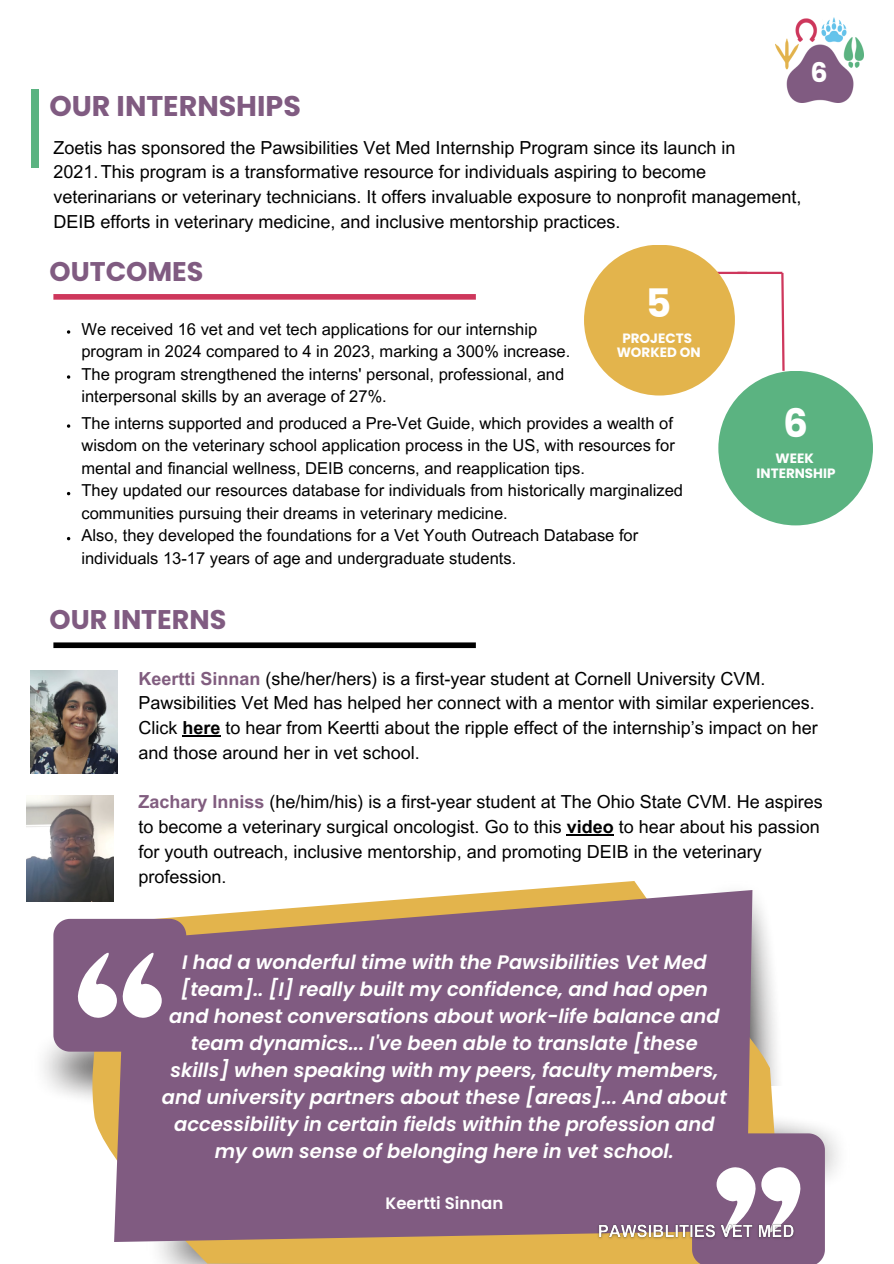
<style>
.page{position:relative;width:894px;height:1264px;background:#fff}
.page>*{position:absolute;margin:0;border:0;box-sizing:border-box;transform-origin:0 0}
.t1{font:700 39.15px "Poppins";color:#fff}
.t2{font:700 28.5px "Poppins";color:#805b81}
.t3{font:700 27px "Poppins";color:#805b81}
.t4{font:700 27px "Poppins";color:#fff}
.t5{font:italic 600 19.5px/27px "Poppins";color:#fff;text-align:center}
.t6{font:18px/24.8px "Arial MT Pro";color:#000}
.t7{font:16.5px/22.5px "Arial MT Pro";color:#000}
.t8{font:600 16.5px "Poppins";color:#fff}
.t9{font:700 13.5px "Poppins";color:#fefefe}
.s1{font-weight:700;color:#815d7f}
.s2{font-weight:700}
</style>
<div class="page">
<div style="left:31px;top:89px;width:8px;height:79px;background:#5bb381"></div>
<img style="left:30px;top:670px;width:88px;height:103px">
<img style="left:27px;top:795px;width:87px;height:107px">
<svg style="left:67px;top:330px;width:3px;height:4px"></svg>
<svg style="left:67px;top:375px;width:3px;height:4px"></svg>
<div style="left:53px;top:294px;width:422px;height:6px;background:#ce375c"></div>
<hr style="left:702px;top:272px;width:45px;height:2px;background:#ce375c">
<div style="left:584px;top:245px;width:150px;height:150px;background:#e3b44c;border-radius:50%"></div>
<hr style="left:737px;top:272px;width:45px;height:2px;background:#ce375c">
<svg style="left:779px;top:271px;width:6px;height:102px"></svg>
<div style="left:718px;top:371px;width:154px;height:154px;background:#5bb381;border-radius:50%"></div>
<div style="left:53px;top:642px;width:422px;height:6px;background:#000"></div>
<img style="left:783px;top:1121px;width:56px;height:83px">
<svg style="left:91px;top:881px;width:692px;height:382px"></svg>
<svg style="left:114px;top:890px;width:638px;height:351px;background:#896582"></svg>
<svg style="left:53px;top:918px;width:133px;height:133px"></svg>
<svg style="left:691px;top:1133px;width:133px;height:130px"></svg>
<img style="left:775px;top:17px;width:87px;height:85px">
<hr style="left:182px;top:735px;width:38px;height:1px;background:#000">
<hr style="left:566px;top:834px;width:47px;height:1px;background:#000">
<svg style="left:67px;top:424px;width:3px;height:4px"></svg>
<img style="left:594px;top:1219px;width:203px;height:25px">
<p class="t2" style="left:49px;top:86px;width:253px">OUR INTERNSHIPS</p>
<p class="t6" style="left:53px;top:137px;width:749px">Zoetis has sponsored the Pawsibilities Vet Med Internship Program since its launch in 2021.This program is a transformative resource for individuals aspiring to become veterinarians or veterinary technicians. It offers invaluable exposure to nonprofit management, DEIB efforts in veterinary medicine, and inclusive mentorship practices.</p>
<p class="t3" style="left:49px;top:253px;width:155px">OUTCOMES</p>
<h3 class="t4" style="left:810px;top:54px;width:19px">6</h3>
<p class="t7" style="left:81px;top:320px;width:490px">We received 16 vet and vet tech applications for our internship program in 2024 compared to 4 in 2023, marking a 300% increase.</p>
<h1 class="t7" style="left:81px;top:365px;width:484px">The program strengthened the interns' personal, professional, and interpersonal skills by an average of 27%.</h1>
<p class="t1" style="left:645px;top:276px;width:27px">5</p>
<p class="t9" style="left:622px;top:328px;width:71px">PROJECTS</p>
<p class="t9" style="left:616px;top:343px;width:85px">WORKED ON</p>
<p class="t7" style="left:81px;top:414px;width:594px;text-align:justify">The interns supported and produced a Pre-Vet Guide, which provides a wealth of wisdom on the veterinary school application process in the US, with resources for mental and financial wellness, DEIB concerns, and reapplication tips.</p>
<p class="t7" style="left:81px;top:481px;width:603px">They updated our resources database for individuals from historically marginalized communities pursuing their dreams in veterinary medicine.</p>
<p class="t7" style="left:81px;top:526px;width:558px">Also, they developed the foundations for a Vet Youth Outreach Database for individuals 13-17 years of age and undergraduate students.</p>
<p class="t3" style="left:49px;top:601px;width:178px">OUR INTERNS</p>
<p class="t1" style="left:783px;top:396px;width:26px">6</p>
<p class="t9" style="left:775px;top:449px;width:40px">WEEK</p>
<p class="t9" style="left:756px;top:463px;width:80px">INTERNSHIP</p>
<p class="t6" style="left:138px;top:668px;width:680px"><span class="s1">Keertti Sinnan</span> (she/her/hers) is a first-year student at Cornell University CVM.<br>Pawsibilities Vet Med has helped her connect with a mentor with similar experiences.<br>Click <span class="s2">here</span> to hear from Keertti about the ripple effect of the internship’s impact on her and those around her in vet school.</p>
<p class="t6" style="left:138px;top:792px;width:685px"><span class="s1">Zachary Inniss</span> (he/him/his) is a first-year student at The Ohio State CVM. He aspires to become a veterinary surgical oncologist. Go to this <span class="s2">video</span> to hear about his passion for youth outreach, inclusive mentorship, and promoting DEIB in the veterinary profession.</p>
<p class="t5" style="left:162px;top:948px;width:566px">I had a wonderful time with the Pawsibilities Vet Med [team].. [I] really built my confidence, and had open and honest conversations about work-life balance and team dynamics... I've been able to translate [these skills] when speaking with my peers, faculty members, and university partners about these [areas]... And about accessibility in certain fields within the profession and my own sense of belonging here in vet school.</p>
<p class="t8" style="left:385px;top:1191px;width:119px">Keertti Sinnan</p>
</div>
